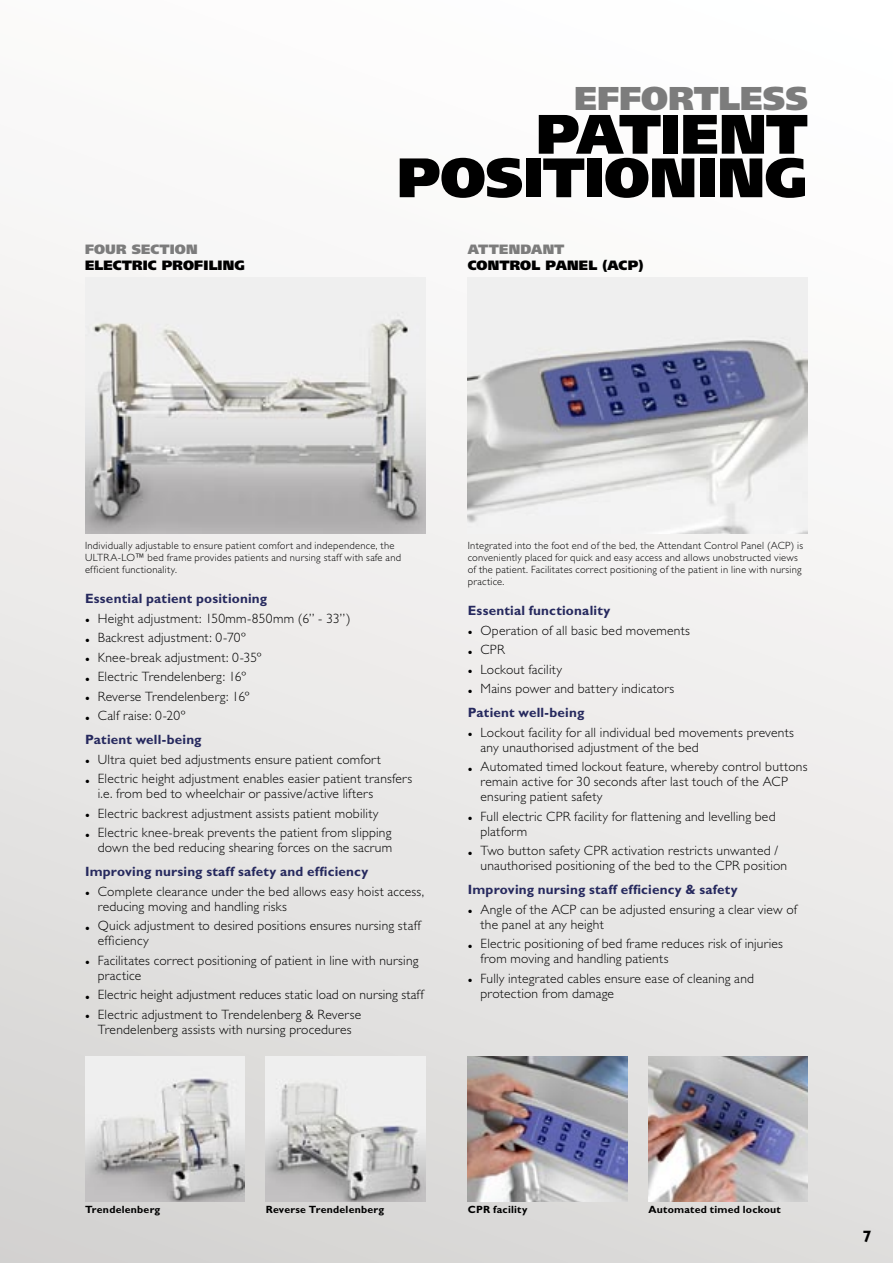
<style>
.page{position:relative;width:893px;height:1263px;background:#fff}
.page>*{position:absolute;margin:0;border:0;box-sizing:border-box;transform-origin:0 0}
.Rubrik_-_blå{font:900 55.5px "Frutiger";letter-spacing:-.005em;color:#000}
.Rubrik_-_blå-2{font:900 33px "Frutiger";letter-spacing:-.005em;color:#7c7c7c}
.Punkter{font:700 16.5px "Gill Sans";color:#000}
.Punkter-2{font:300 13.5px/15px "Gill Sans";letter-spacing:.015em;color:#000}
.Punkter-3{font:700 13.5px "Gill Sans";letter-spacing:.015em;color:#26295e}
.Underrubrik{font:900 13.5px "Frutiger";letter-spacing:.015em;color:#000}
.Underrubrik-2{font:900 13.5px "Frutiger";letter-spacing:.015em;color:#7c7c7c}
.Punkter_-_utan_indrag{font:300 10.5px/12px "Gill Sans";letter-spacing:.025em;color:#000}
.Bildtext{font:700 10.5px "Gill Sans";letter-spacing:.02em;color:#000}
.s1{font-weight:400}
</style>
<div class="page">
<div style="left:0;top:0;width:893px;height:1263px;background:linear-gradient(to bottom,#fff,#dbd9d8)"></div>
<img style="left:85px;top:278px;width:340px;height:255px">
<img style="left:85px;top:1057px;width:159px;height:144px">
<img style="left:266px;top:1057px;width:159px;height:144px">
<img style="left:468px;top:278px;width:340px;height:255px">
<img style="left:468px;top:1057px;width:159px;height:144px">
<img style="left:648px;top:1057px;width:160px;height:144px">
<p class="Underrubrik-2" style="left:85px;top:241px;width:114px">FOUR SECTION</p>
<p class="Underrubrik" style="left:85px;top:257px;width:161px">ELECTRIC PROFILING</p>
<p class="Rubrik_-_blå-2" style="left:574px;top:78px;width:235px">EFFORTLESS</p>
<p class="Rubrik_-_blå" style="left:536px;top:100px;width:273px">PATIENT</p>
<p class="Rubrik_-_blå" style="left:397px;top:144px;width:412px">POSITIONING</p>
<p class="Underrubrik-2" style="left:468px;top:241px;width:98px">ATTENDANT</p>
<p class="Underrubrik" style="left:468px;top:257px;width:177px">CONTROL PANEL (ACP)</p>
<p class="Punkter_-_utan_indrag" style="left:85px;top:540px;width:318px">Individually adjustable to ensure patient comfort and independence, the<br>ULTRA-LO™ bed frame provides patients and nursing staff with safe and efficient functionality.</p>
<p class="Punkter-3" style="left:85px;top:591px;width:184px">Essential patient positioning</p>
<p class="Punkter-2" style="left:85px;top:611px;width:267px"><span class="s1">•</span> Height adjustment: 150mm-850mm (6” - 33”)</p>
<p class="Punkter-2" style="left:85px;top:630px;width:162px"><span class="s1">•</span> Backrest adjustment: 0-70º</p>
<p class="Punkter-2" style="left:85px;top:650px;width:178px"><span class="s1">•</span> Knee-break adjustment: 0-35º</p>
<p class="Punkter-2" style="left:85px;top:669px;width:163px"><span class="s1">•</span> Electric Trendelenberg: 16º</p>
<p class="Punkter-2" style="left:85px;top:689px;width:166px"><span class="s1">•</span> Reverse Trendelenberg: 16º</p>
<p class="Punkter-2" style="left:85px;top:708px;width:102px"><span class="s1">•</span> Calf raise: 0-20º</p>
<p class="Punkter-3" style="left:85px;top:732px;width:118px">Patient well-being</p>
<p class="Punkter-2" style="left:85px;top:752px;width:297px"><span class="s1">•</span> Ultra quiet bed adjustments ensure patient comfort</p>
<p class="Punkter-2" style="left:98px;top:771px;width:316px;text-indent:-13px"><span class="s1">•</span> Electric height adjustment enables easier patient transfers i.e. from bed to wheelchair or passive/active lifters</p>
<p class="Punkter-2" style="left:85px;top:806px;width:295px"><span class="s1">•</span> Electric backrest adjustment assists patient mobility</p>
<p class="Punkter-2" style="left:85px;top:825px;width:309px;text-align:right"><span class="s1">•</span> Electric knee-break prevents the patient from slipping down the bed reducing shearing forces on the sacrum</p>
<p class="Punkter-3" style="left:85px;top:864px;width:285px">Improving nursing staff safety and efficiency</p>
<p class="Punkter-2" style="left:98px;top:884px;width:328px;text-indent:-13px"><span class="s1">•</span> Complete clearance under the bed allows easy hoist access, reducing moving and handling risks</p>
<p class="Punkter-2" style="left:98px;top:918px;width:324px;text-indent:-13px"><span class="s1">•</span> Quick adjustment to desired positions ensures nursing staff efficiency</p>
<p class="Punkter-2" style="left:98px;top:953px;width:322px;text-indent:-13px"><span class="s1">•</span> Facilitates correct positioning of patient in line with nursing practice</p>
<p class="Punkter-2" style="left:85px;top:987px;width:340px"><span class="s1">•</span> Electric height adjustment reduces static load on nursing staff</p>
<p class="Punkter-2" style="left:85px;top:1007px;width:278px;text-align:center"><span class="s1">•</span> Electric adjustment to Trendelenberg &amp; Reverse<br>Trendelenberg assists with nursing procedures</p>
<p class="Punkter_-_utan_indrag" style="left:468px;top:540px;width:337px">Integrated into the foot end of the bed, the Attendant Control Panel (ACP) is conveniently placed for quick and easy access and allows unobstructed views of the patient. Facilitates correct positioning of the patient in line with nursing practice.</p>
<p class="Punkter-3" style="left:468px;top:603px;width:144px">Essential functionality</p>
<p class="Punkter-2" style="left:468px;top:623px;width:224px"><span class="s1">•</span> Operation of all basic bed movements</p>
<p class="Punkter-2" style="left:468px;top:642px;width:39px"><span class="s1">•</span> CPR</p>
<p class="Punkter-2" style="left:468px;top:662px;width:96px"><span class="s1">•</span> Lockout facility</p>
<p class="Punkter-2" style="left:468px;top:681px;width:208px"><span class="s1">•</span> Mains power and battery indicators</p>
<p class="Punkter-3" style="left:468px;top:705px;width:118px">Patient well-being</p>
<p class="Punkter-2" style="left:480px;top:725px;width:315px;text-indent:-13px"><span class="s1">•</span> Lockout facility for all individual bed movements prevents any unauthorised adjustment of the bed</p>
<p class="Punkter-2" style="left:480px;top:759px;width:328px;text-indent:-13px"><span class="s1">•</span> Automated timed lockout feature, whereby control buttons remain active for 30 seconds after last touch of the ACP ensuring patient safety</p>
<p class="Punkter-2" style="left:480px;top:809px;width:297px;text-indent:-13px"><span class="s1">•</span> Full electric CPR facility for flattening and levelling bed platform</p>
<p class="Punkter-2" style="left:480px;top:843px;width:308px;text-indent:-13px"><span class="s1">•</span> Two button safety CPR activation restricts unwanted / unauthorised positioning of the bed to the CPR position</p>
<p class="Punkter-3" style="left:468px;top:882px;width:271px">Improving nursing staff efficiency &amp; safety</p>
<p class="Punkter-2" style="left:480px;top:902px;width:318px;text-indent:-13px"><span class="s1">•</span> Angle of the ACP can be adjusted ensuring a clear view of the panel at any height</p>
<p class="Punkter-2" style="left:480px;top:936px;width:304px;text-indent:-13px"><span class="s1">•</span> Electric positioning of bed frame reduces risk of injuries from moving and handling patients</p>
<p class="Punkter-2" style="left:480px;top:971px;width:275px;text-indent:-13px"><span class="s1">•</span> Fully integrated cables ensure ease of cleaning and protection from damage</p>
<p class="Bildtext" style="left:85px;top:1204px;width:77px">Trendelenberg</p>
<p class="Bildtext" style="left:266px;top:1204px;width:120px">Reverse Trendelenberg</p>
<p class="Bildtext" style="left:468px;top:1204px;width:61px">CPR facility</p>
<p class="Bildtext" style="left:648px;top:1204px;width:134px">Automated timed lockout</p>
<p class="Punkter" style="left:863px;top:1226px;width:11px">7</p>
</div>
